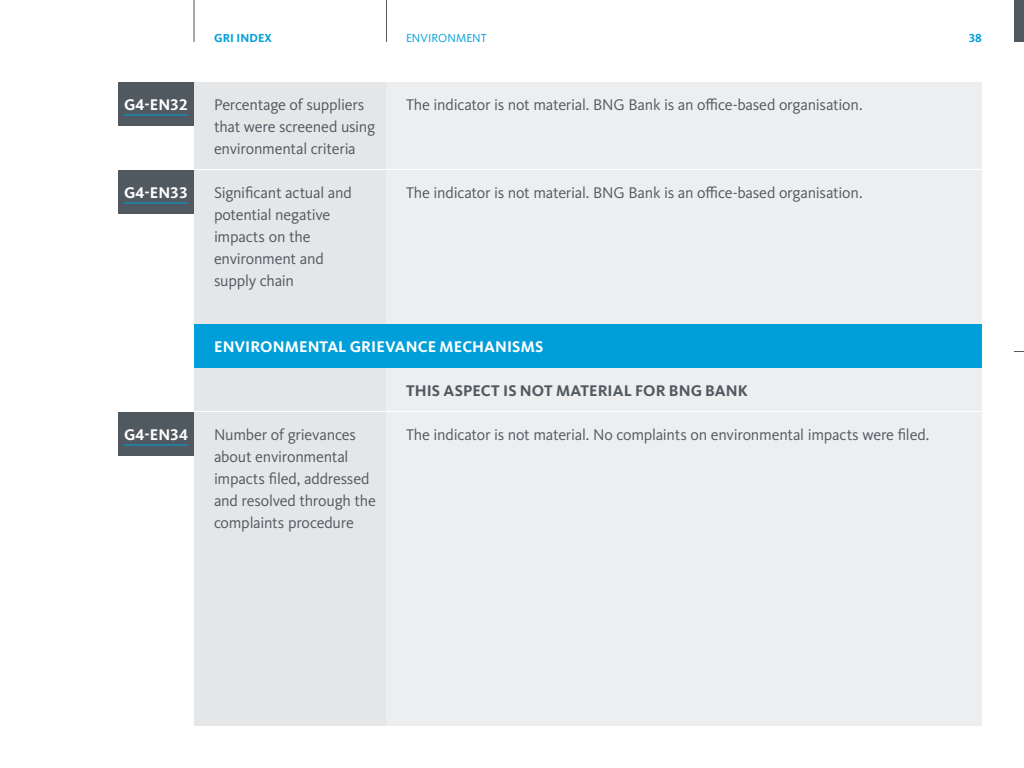
<style>
.page{position:relative;width:1024px;height:768px;background:#fff}
.page>*{position:absolute;margin:0;border:0;box-sizing:border-box;transform-origin:0 0}
.t1{font:16px/22px "Kievit OT";letter-spacing:-.015em;color:#505860}
.t2{font:700 16px "Kievit OT";letter-spacing:.005em;color:#fff}
.t3{font:700 16px "Kievit OT";letter-spacing:.005em;color:#505860}
.t4{font:12px "Kievit OT";letter-spacing:.005em;color:#009fda}
.t5{font:700 12px "Kievit OT";letter-spacing:.01em;color:#009fda}
</style>
<div class="page">
<div style="left:1014px;top:0;width:10px;height:42px;background:#505860"></div>
<hr style="left:194px;top:0;width:1px;height:42px;background:#505860">
<hr style="left:386px;top:0;width:1px;height:42px;background:#505860">
<div style="left:386px;top:82px;width:596px;height:644px;background:#edeeef"></div>
<div style="left:194px;top:82px;width:192px;height:644px;background:#e5e6e7"></div>
<div style="left:118px;top:170px;width:76px;height:44px;background:#505860"></div>
<hr style="left:124px;top:202px;width:64px;height:2px;background:#009fda">
<div style="left:118px;top:82px;width:76px;height:44px;background:#505860"></div>
<hr style="left:124px;top:114px;width:64px;height:2px;background:#009fda">
<div style="left:118px;top:412px;width:76px;height:44px;background:#505860"></div>
<hr style="left:124px;top:444px;width:64px;height:2px;background:#009fda">
<hr style="left:194px;top:411px;width:788px;height:1px;background:#fff">
<hr style="left:194px;top:169px;width:788px;height:1px;background:#fff">
<div style="left:194px;top:324px;width:788px;height:44px;background:#009fda"></div>
<p class="t5" style="left:214px;top:31px;width:59px">GRI INDEX</p>
<p class="t5" style="left:969px;top:31px;width:15px">38</p>
<p class="t4" style="left:406px;top:31px;width:82px">ENVIRONMENT</p>
<p class="t2" style="left:124px;top:95px;width:66px">G4-EN32</p>
<p class="t2" style="left:124px;top:183px;width:66px">G4-EN33</p>
<p class="t1" style="left:214px;top:94px;width:163px">Percentage of suppliers that were screened using environmental criteria</p>
<p class="t1" style="left:214px;top:182px;width:139px">Significant actual and potential negative impacts on the environment and supply chain</p>
<p class="t1" style="left:406px;top:94px;width:458px">The indicator is not material. BNG Bank is an office-based organisation.</p>
<p class="t1" style="left:406px;top:182px;width:458px">The indicator is not material. BNG Bank is an office-based organisation.</p>
<p class="t2" style="left:214px;top:337px;width:331px">ENVIRONMENTAL GRIEVANCE MECHANISMS</p>
<p class="t2" style="left:124px;top:425px;width:66px">G4-EN34</p>
<p class="t1" style="left:214px;top:424px;width:163px">Number of grievances about environmental impacts filed, addressed and resolved through the complaints procedure</p>
<p class="t3" style="left:406px;top:381px;width:343px">THIS ASPECT IS NOT MATERIAL FOR BNG BANK</p>
<p class="t1" style="left:406px;top:424px;width:525px">The indicator is not material. No complaints on environmental impacts were filed.</p>
</div>
